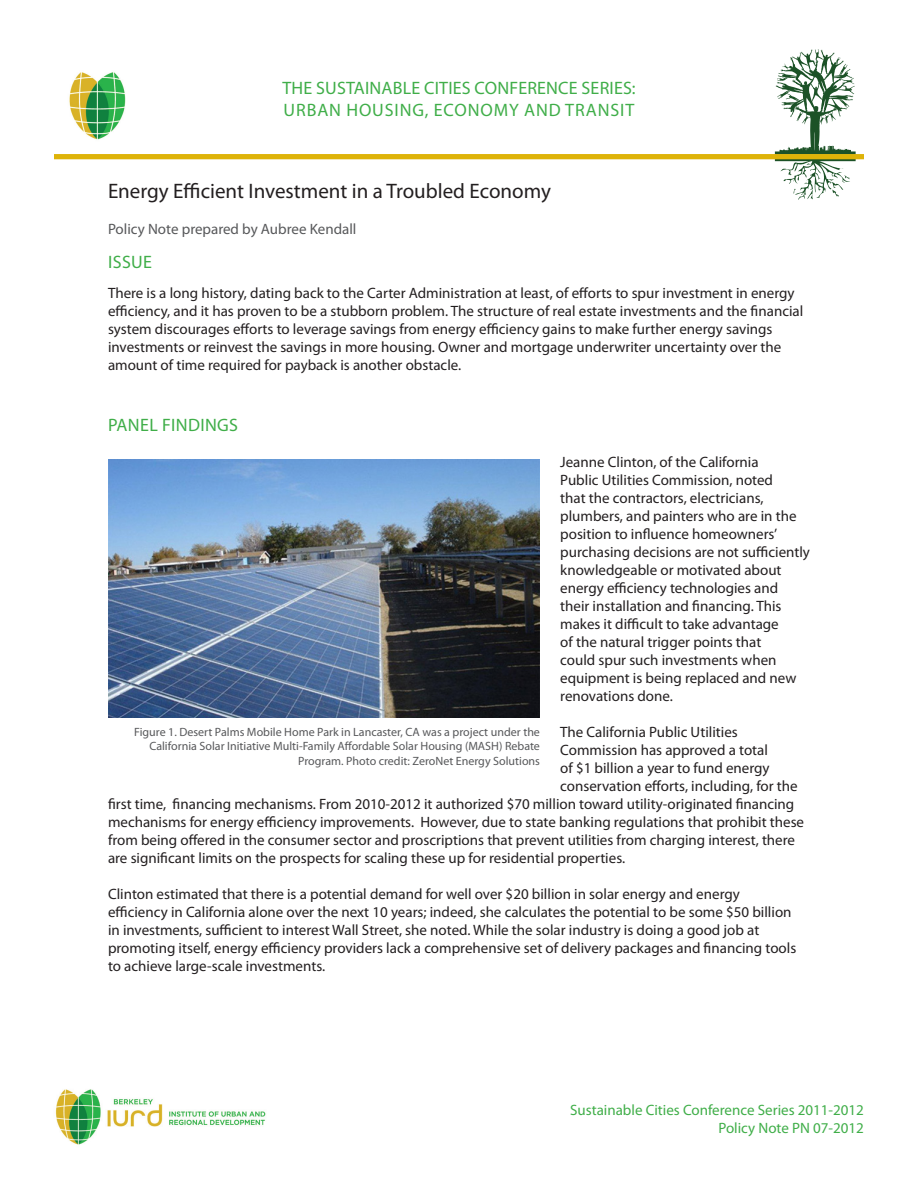
<style>
.page{position:relative;width:918px;height:1188px;background:#fff}
.page>*{position:absolute;margin:0;border:0;box-sizing:border-box;transform-origin:0 0}
.t1{font:21px "Myriad Pro";color:#231f20}
.small_green{font:18px "Myriad Pro";letter-spacing:.01em;color:#40ae49}
.small_green-2{font:18px "Myriad Pro";letter-spacing:.05em;color:#40ae49}
.copy{font:18px "Myriad Pro";letter-spacing:.02em;color:#40ae49}
.subheadings{font:18px "Myriad Pro";letter-spacing:.02em;color:#40ae49}
.copy-2{font:15px/18px "Myriad Pro";color:#231f20}
.t2{font:15px/18px "Myriad Pro";color:#40ae49;text-align:right}
.by_line{font:15px "Myriad Pro";color:#57585a}
.t3{font:12px/14.4px "Myriad Pro";color:#57585a;text-align:right}
</style>
<div class="page">
<img style="left:55px;top:1089px;width:211px;height:56px">
<svg style="left:776px;top:161px;width:74px;height:39px"></svg>
<hr style="left:775px;top:158px;width:81px;height:3px;background:#1c5227">
<img style="left:69px;top:72px;width:57px;height:68px">
<hr style="left:775px;top:151px;width:81px;height:3px;background:#1c5227">
<svg style="left:776px;top:49px;width:80px;height:104px"></svg>
<img style="left:108px;top:459px;width:432px;height:258px">
<div style="left:54px;top:154px;width:810px;height:5px;background:#deb308"></div>
<p class="small_green" style="left:283px;top:77px;width:355px">THE SUSTAINABLE CITIES CONFERENCE SERIES:</p>
<p class="small_green-2" style="left:284px;top:98px;width:352px">URBAN HOUSING, ECONOMY AND TRANSIT</p>
<p class="t1" style="left:108px;top:178px;width:444px">Energy Efficient Investment in a Troubled Economy</p>
<p class="by_line" style="left:108px;top:220px;width:250px">Policy Note prepared by Aubree Kendall</p>
<p class="subheadings" style="left:108px;top:251px;width:45px">ISSUE</p>
<p class="copy-2" style="left:108px;top:284px;width:697px">There is a long history, dating back to the Carter Administration at least, of efforts to spur investment in energy efficiency, and it has proven to be a stubborn problem. The structure of real estate investments and the financial system discourages efforts to leverage savings from energy efficiency gains to make further energy savings investments or reinvest the savings in more housing. Owner and mortgage underwriter uncertainty over the amount of time required for payback is another obstacle.</p>
<p class="copy" style="left:108px;top:414px;width:131px">PANEL FINDINGS</p>
<p class="copy-2" style="left:560px;top:453px;width:251px">Jeanne Clinton, of the California<br>Public Utilities Commission, noted<br>that the contractors, electricians, plumbers, and painters who are in the position to influence homeowners’ purchasing decisions are not sufficiently knowledgeable or motivated about energy efficiency technologies and their installation and financing. This makes it difficult to take advantage<br>of the natural trigger points that<br>could spur such investments when equipment is being replaced and new renovations done.</p>
<p class="copy-2" style="left:560px;top:723px;width:179px">The California Public Utilities</p>
<p class="copy-2" style="left:560px;top:741px;width:209px">Commission has approved a total</p>
<p class="copy-2" style="left:560px;top:759px;width:211px">of $1 billion a year to fund energy</p>
<p class="copy-2" style="left:560px;top:777px;width:239px">conservation efforts, including, for the</p>
<p class="copy-2" style="left:108px;top:795px;width:688px">first time, financing mechanisms. From 2010-2012 it authorized $70 million toward utility-originated financing</p>
<p class="copy-2" style="left:108px;top:813px;width:698px">mechanisms for energy efficiency improvements. However, due to state banking regulations that prohibit these</p>
<p class="copy-2" style="left:108px;top:831px;width:689px">from being offered in the consumer sector and proscriptions that prevent utilities from charging interest, there</p>
<p class="copy-2" style="left:108px;top:849px;width:519px">are significant limits on the prospects for scaling these up for residential properties.</p>
<p class="copy-2" style="left:108px;top:885px;width:690px">Clinton estimated that there is a potential demand for well over $20 billion in solar energy and energy efficiency in California alone over the next 10 years; indeed, she calculates the potential to be some $50 billion in investments, sufficient to interest Wall Street, she noted. While the solar industry is doing a good job at promoting itself, energy efficiency providers lack a comprehensive set of delivery packages and financing tools to achieve large-scale investments.</p>
<p class="t3" style="left:134px;top:724px;width:407px">Figure 1. Desert Palms Mobile Home Park in Lancaster, CA was a project under the<br>California Solar Initiative Multi-Family Affordable Solar Housing (MASH) Rebate<br>Program. Photo credit: ZeroNet Energy Solutions</p>
<p class="t2" style="left:570px;top:1101px;width:295px">Sustainable Cities Conference Series 2011-2012<br>Policy Note PN 07-2012</p>
</div>
